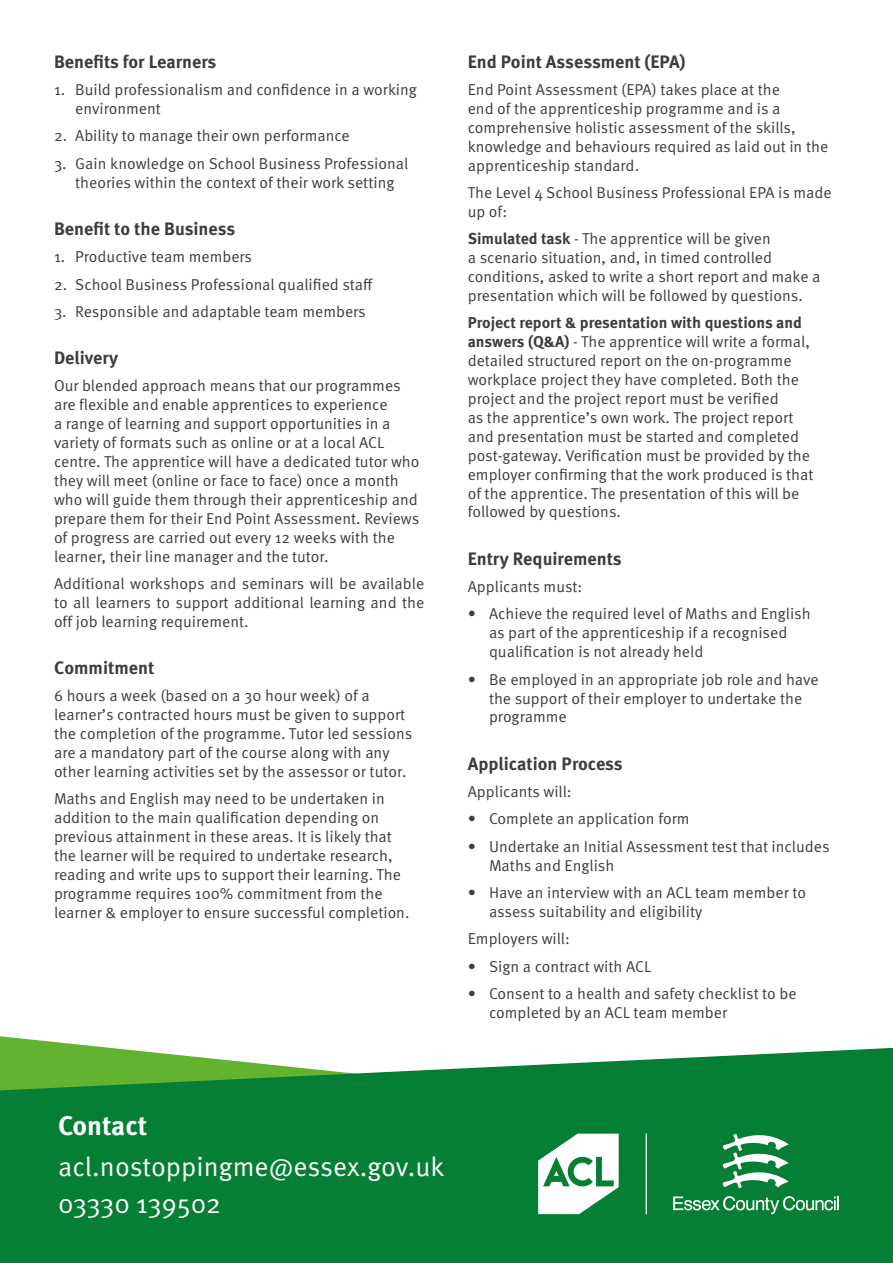
<style>
.page{position:relative;width:893px;height:1263px;background:#fff}
.page>*{position:absolute;margin:0;border:0;box-sizing:border-box;transform-origin:0 0}
.t1{font:27px/36.6px "Meta Pro Norm";letter-spacing:-.005em;color:#fff}
.t2{font:700 27px "Meta Pro";color:#fff}
.t3{font:700 18px "Meta Pro";color:#3c3c3b}
.t4{font:15.75px/18.9px "Meta Pro Norm";color:#3c3c3b}
.t5{font:700 15.75px "Meta Pro";color:#3c3c3b}
.s1{font-family:"Meta Pro";font-weight:700}
</style>
<div class="page">
<svg style="left:0;top:1036px;width:111px;height:12px"></svg>
<svg style="left:0;top:1048px;width:893px;height:215px;background:#188840"></svg>
<svg style="left:538px;top:1134px;width:81px;height:80px"></svg>
<svg style="left:673px;top:1196px;width:166px;height:18px;background:#46a06a"></svg>
<svg style="left:723px;top:1131px;width:66px;height:57px"></svg>
<hr style="left:646px;top:1133px;width:1px;height:81px;background:#fff">
<p class="t3" style="left:54px;top:53px;width:164px">Benefits for Learners</p>
<p class="t4" style="left:75px;top:81px;width:343px;text-indent:-21px">1. Build professionalism and confidence in a working environment</p>
<p class="t4" style="left:54px;top:127px;width:297px">2. Ability to manage their own performance</p>
<p class="t4" style="left:54px;top:155px;width:356px;text-align:center">3. Gain knowledge on School Business Professional theories within the context of their work setting</p>
<p class="t3" style="left:54px;top:221px;width:183px">Benefit to the Business</p>
<p class="t4" style="left:54px;top:248px;width:200px">1. Productive team members</p>
<p class="t4" style="left:54px;top:276px;width:321px">2. School Business Professional qualified staff</p>
<p class="t4" style="left:54px;top:303px;width:313px">3. Responsible and adaptable team members</p>
<p class="t3" style="left:54px;top:350px;width:66px">Delivery</p>
<p class="t4" style="left:54px;top:378px;width:367px">Our blended approach means that our programmes are flexible and enable apprentices to experience<br>a range of learning and support opportunities in a variety of formats such as online or at a local ACL centre. The apprentice will have a dedicated tutor who they will meet (online or face to face) once a month who will guide them through their apprenticeship and prepare them for their End Point Assessment. Reviews of progress are carried out every 12 weeks with the learner, their line manager and the tutor.</p>
<p class="t4" style="left:54px;top:575px;width:372px;text-align:justify">Additional workshops and seminars will be available to all learners to support additional learning and the off job learning requirement.</p>
<p class="t3" style="left:54px;top:660px;width:102px">Commitment</p>
<p class="t4" style="left:54px;top:685px;width:360px">6 hours a week (based on a 30 hour week) of a learner’s contracted hours must be given to support the completion of the programme. Tutor led sessions are a mandatory part of the course along with any other learning activities set by the assessor or tutor.</p>
<p class="t4" style="left:54px;top:790px;width:357px">Maths and English may need to be undertaken in addition to the main qualification depending on previous attainment in these areas. It is likely that the learner will be required to undertake research, reading and write ups to support their learning. The programme requires 100% commitment from the learner &amp; employer to ensure successful completion.</p>
<p class="t3" style="left:468px;top:53px;width:219px">End Point Assessment (EPA)</p>
<p class="t4" style="left:468px;top:81px;width:362px">End Point Assessment (EPA) takes place at the<br>end of the apprenticeship programme and is a comprehensive holistic assessment of the skills, knowledge and behaviours required as laid out in the apprenticeship standard.</p>
<p class="t4" style="left:468px;top:184px;width:365px">The Level 4 School Business Professional EPA is made up of:</p>
<p class="t4" style="left:468px;top:230px;width:354px"><span class="s1">Simulated task</span> - The apprentice will be given<br>a scenario situation, and, in timed controlled conditions, asked to write a short report and make a presentation which will be followed by questions.</p>
<p class="t5" style="left:468px;top:316px;width:336px">Project report &amp; presentation with questions and</p>
<p class="t4" style="left:468px;top:333px;width:347px"><span class="s1">answers (Q&amp;A)</span> - The apprentice will write a formal, detailed structured report on the on-programme workplace project they have completed. Both the project and the project report must be verified<br>as the apprentice’s own work. The project report and presentation must be started and completed post-gateway. Verification must be provided by the employer confirming that the work produced is that of the apprentice. The presentation of this will be followed by questions.</p>
<p class="t3" style="left:468px;top:550px;width:156px">Entry Requirements</p>
<p class="t4" style="left:468px;top:578px;width:116px">Applicants must:</p>
<p class="t4" style="left:489px;top:605px;width:323px;text-indent:-21px">• Achieve the required level of Maths and English as part of the apprenticeship if a recognised qualification is not already held</p>
<p class="t4" style="left:489px;top:671px;width:331px;text-indent:-21px">• Be employed in an appropriate job role and have the support of their employer to undertake the programme</p>
<p class="t3" style="left:468px;top:755px;width:156px">Application Process</p>
<p class="t4" style="left:468px;top:783px;width:105px">Applicants will:</p>
<p class="t4" style="left:468px;top:810px;width:223px">• Complete an application form</p>
<p class="t4" style="left:489px;top:838px;width:342px;text-indent:-21px">• Undertake an Initial Assessment test that includes<br>Maths and English</p>
<p class="t4" style="left:489px;top:884px;width:318px;text-indent:-21px">• Have an interview with an ACL team member to assess suitability and eligibility</p>
<p class="t4" style="left:468px;top:930px;width:104px">Employers will:</p>
<p class="t4" style="left:468px;top:958px;width:185px">• Sign a contract with ACL</p>
<p class="t4" style="left:489px;top:985px;width:309px;text-indent:-21px">• Consent to a health and safety checklist to be completed by an ACL team member</p>
<h1 class="t2" style="left:58px;top:1114px;width:91px">Contact</h1>
<h1 class="t1" style="left:58px;top:1150px;width:388px">acl.nostoppingme@essex.gov.uk<br>03330 139502</h1>
</div>
